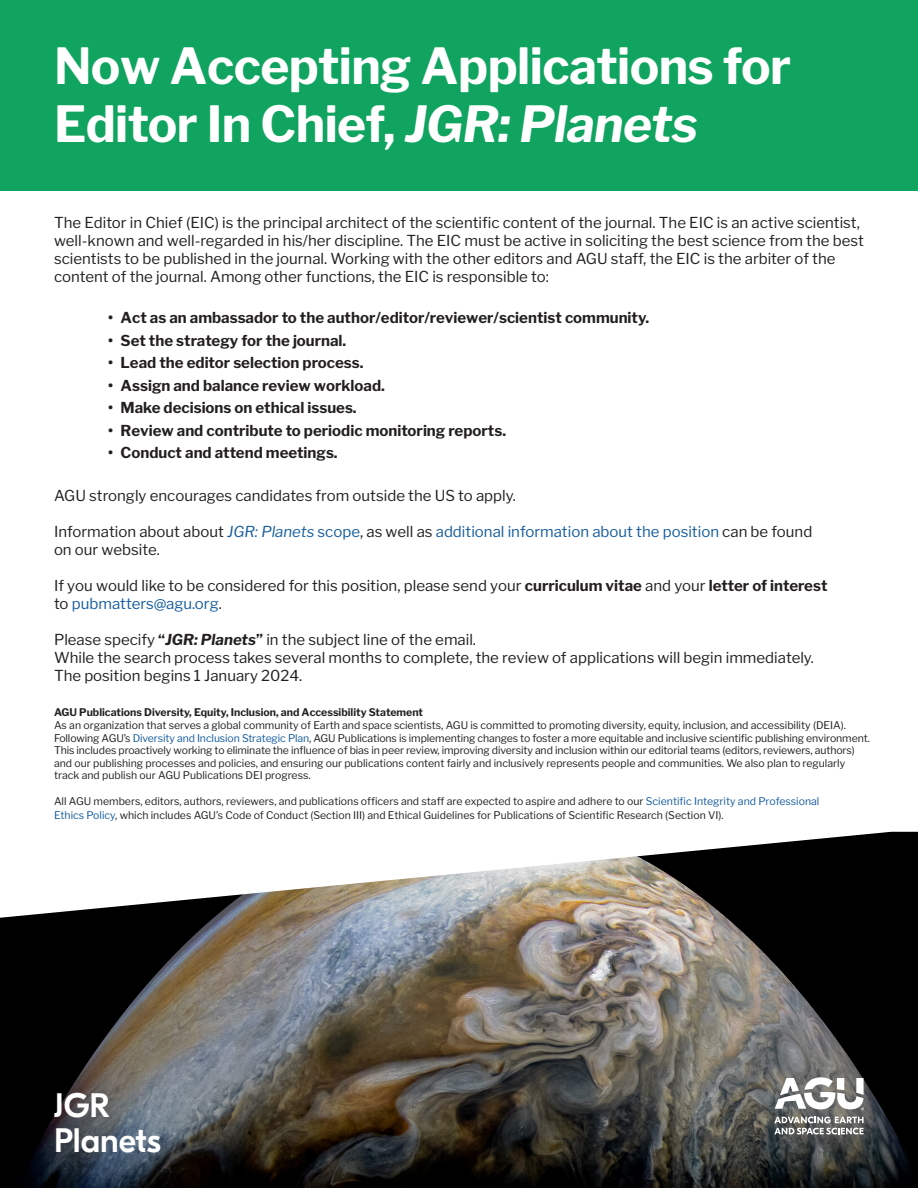
<style>
.page{position:relative;width:918px;height:1188px;background:#fff}
.page>*{position:absolute;margin:0;border:0;box-sizing:border-box;transform-origin:0 0}
.JGR{font:700 49.5px/58.5px "Libre Franklin";letter-spacing:-.01em;color:#fff}
.Journal_Title{font:500 33.75px/35.1px "GT Eesti Display";color:#fff}
.t1{font:15px/18px "Libre Franklin";color:#231f20}
.t2{font:700 15px "Libre Franklin";color:#231f20}
.t3{font:10.5px/12.6px "Libre Franklin";color:#231f20}
.t4{font:700 10.5px "Libre Franklin";color:#231f20}
.s1{font-style:italic}
.s2{font-style:italic;color:#175d9e}
.s3{color:#175d9e}
.s4{font-weight:700}
.s5{font-weight:700;font-style:italic}
</style>
<div class="page">
<div style="left:0;top:0;width:918px;height:190px;background:#11a461"></div>
<img style="left:0;top:832px;width:918px;height:356px">
<svg style="left:774px;top:1117px;width:90px;height:17px"></svg>
<svg style="left:775px;top:1077px;width:89px;height:33px"></svg>
<p class="JGR" style="left:54px;top:37px;width:739px">Now Accepting Applications for<br>Editor In Chief, <span class="s1">JGR: Planets</span></p>
<p class="t1" style="left:54px;top:214px;width:811px">The Editor in Chief (EIC) is the principal architect of the scientific content of the journal. The EIC is an active scientist, well-known and well-regarded in his/her discipline. The EIC must be active in soliciting the best science from the best scientists to be published in the journal. Working with the other editors and AGU staff, the EIC is the arbiter of the content of the journal. Among other functions, the EIC is responsible to:</p>
<p class="t2" style="left:108px;top:308px;width:543px">• Act as an ambassador to the author/editor/reviewer/scientist community.</p>
<p class="t2" style="left:108px;top:331px;width:240px">• Set the strategy for the journal.</p>
<p class="t2" style="left:108px;top:354px;width:257px">• Lead the editor selection process.</p>
<p class="t2" style="left:108px;top:376px;width:278px">• Assign and balance review workload.</p>
<p class="t2" style="left:108px;top:399px;width:250px">• Make decisions on ethical issues.</p>
<p class="t2" style="left:108px;top:421px;width:400px">• Review and contribute to periodic monitoring reports.</p>
<p class="t2" style="left:108px;top:444px;width:231px">• Conduct and attend meetings.</p>
<p class="t1" style="left:54px;top:487px;width:463px">AGU strongly encourages candidates from outside the US to apply.</p>
<p class="t1" style="left:54px;top:523px;width:760px">Information about about <span class="s2">JGR: Planets</span> <span class="s3">scope</span>, as well as <span class="s3">additional information about the position</span> can be found on our website.</p>
<p class="t1" style="left:54px;top:577px;width:775px">If you would like to be considered for this position, please send your <span class="s4">curriculum vitae</span> and your <span class="s4">letter of interest </span>to <span class="s3">pubmatters@agu.org</span>.</p>
<p class="t1" style="left:54px;top:631px;width:424px">Please specify <span class="s4">“</span><span class="s5">JGR: Planets</span><span class="s4">”</span> in the subject line of the email.</p>
<p class="t1" style="left:54px;top:649px;width:762px">While the search process takes several months to complete, the review of applications will begin immediately.<br>The position begins 1 January 2024.</p>
<p class="t4" style="left:54px;top:706px;width:371px">AGU Publications Diversity, Equity, Inclusion, and Accessibility Statement</p>
<p class="t3" style="left:54px;top:719px;width:817px">As an organization that serves a global community of Earth and space scientists, AGU is committed to promoting diversity, equity, inclusion, and accessibility (DEIA).<br>Following AGU’s <span class="s3">Diversity and Inclusion Strategic Plan</span>, AGU Publications is implementing changes to foster a more equitable and inclusive scientific publishing environment.<br>This includes proactively working to eliminate the influence of bias in peer review, improving diversity and inclusion within our editorial teams (editors, reviewers, authors) and our publishing processes and policies, and ensuring our publications content fairly and inclusively represents people and communities. We also plan to regularly track and publish our AGU Publications DEI progress.</p>
<p class="t3" style="left:54px;top:794px;width:767px;line-height:14.4px">All AGU members, editors, authors, reviewers, and publications officers and staff are expected to aspire and adhere to our <span class="s3">Scientific Integrity and Professional<br>Ethics Policy</span>, which includes AGU’s Code of Conduct (Section III) and Ethical Guidelines for Publications of Scientific Research (Section VI).</p>
<p class="Journal_Title" style="left:54px;top:1089px;width:108px">JGR<br>Planets</p>
</div>
